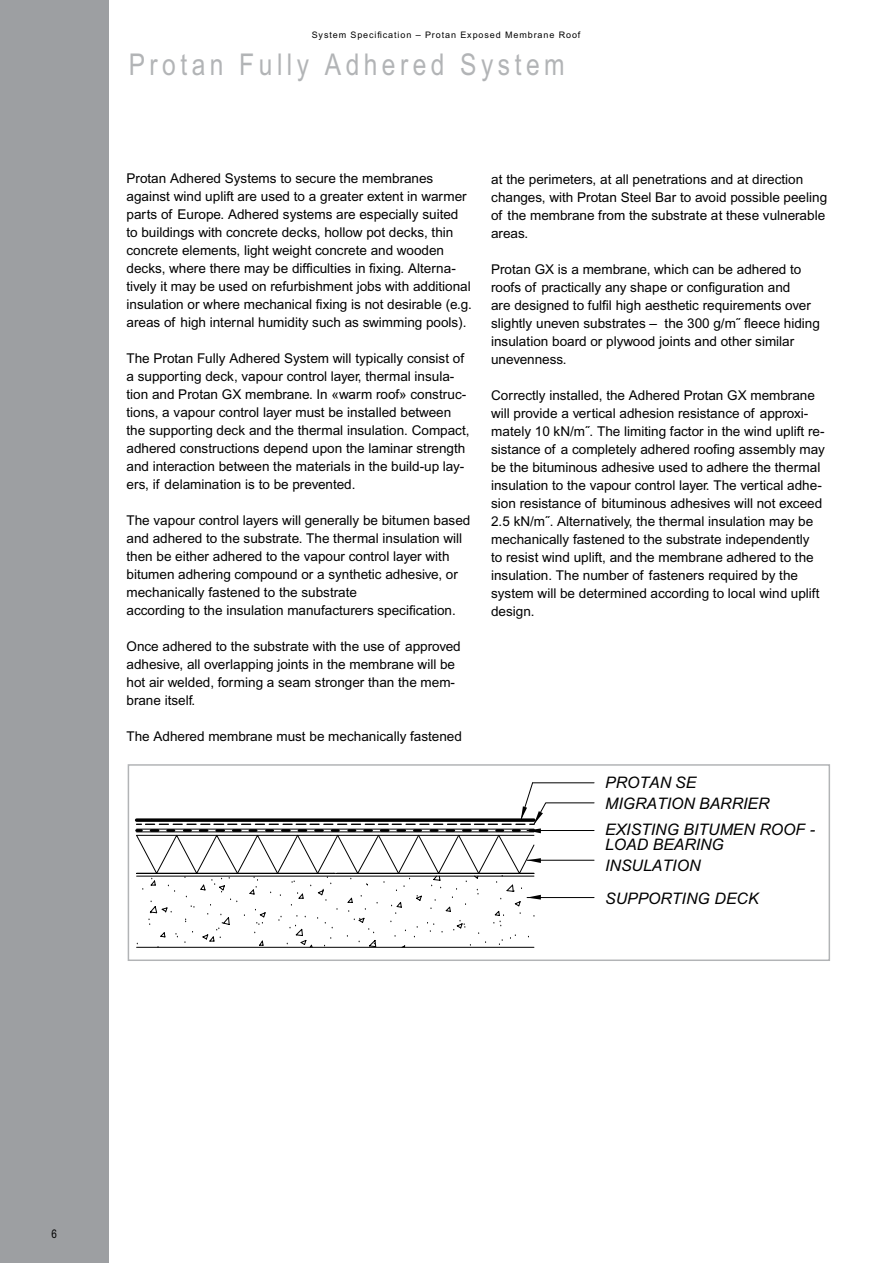
<style>
.page{position:relative;width:893px;height:1263px;background:#fff}
.page>*{position:absolute;margin:0;border:0;box-sizing:border-box;transform-origin:0 0}
.t1{font:30px "Arial Narrow";letter-spacing:.15em;color:#b2b4b6}
.t2{font:italic 15.9px/21.5px "Arial";color:#000}
.t3{font:13.5px/18px "Arial";color:#000}
.t4{font:12px "Arial Narrow";color:#000}
.t5{font:9px "Arial";letter-spacing:.1em;color:#000}
</style>
<div class="page">
<div style="left:0;top:0;width:108px;height:1263px;background:#9d9fa2"></div>
<svg style="left:136px;top:782px;width:459px;height:166px"></svg>
<hr style="left:527px;top:860px;width:67px;height:1px;background:#000">
<hr style="left:527px;top:897px;width:67px;height:1px;background:#000">
<div style="left:128px;top:764px;width:702px;height:197px;border:2px solid #b2b4b6"></div>
<p class="t5" style="left:312px;top:30px;width:270px">System Specification – Protan Exposed Membrane Roof</p>
<h1 class="t1" style="left:129px;top:47px;width:438px">Protan Fully Adhered System</h1>
<p class="t3" style="left:127px;top:169px;width:347px">Protan Adhered Systems to secure the membranes against wind uplift are used to a greater extent in warmer parts of Europe. Adhered systems are especially suited to buildings with concrete decks, hollow pot decks, thin concrete elements, light weight concrete and wooden decks, where there may be difficulties in fixing. Alterna&shy;tively it may be used on refurbishment jobs with additional insulation or where mechanical fixing is not desirable (e.g. areas of high internal humidity such as swimming pools).</p>
<p class="t3" style="left:127px;top:349px;width:345px">The Protan Fully Adhered System will typically consist of a supporting deck, vapour control layer, thermal insula&shy;tion and Protan GX membrane. In «warm roof» construc&shy;tions, a vapour control layer must be installed between the supporting deck and the thermal insulation. Compact, adhered constructions depend upon the laminar strength and interaction between the materials in the build-up lay&shy;ers, if delamination is to be prevented.</p>
<p class="t3" style="left:127px;top:511px;width:345px">The vapour control layers will generally be bitumen based and adhered to the substrate. The thermal insulation will then be either adhered to the vapour control layer with bitumen adhering compound or a synthetic adhesive, or mechanically fastened to the substrate<br>according to the insulation manufacturers specification.</p>
<p class="t3" style="left:127px;top:637px;width:336px">Once adhered to the substrate with the use of approved adhesive, all overlapping joints in the membrane will be hot air welded, forming a seam stronger than the mem&shy;brane itself.</p>
<p class="t3" style="left:127px;top:727px;width:337px">The Adhered membrane must be mechanically fastened</p>
<p class="t3" style="left:491px;top:170px;width:337px">at the perimeters, at all penetrations and at direction changes, with Protan Steel Bar to avoid possible peeling of the membrane from the substrate at these vulnerable areas.</p>
<p class="t3" style="left:491px;top:260px;width:330px">Protan GX is a membrane, which can be adhered to roofs of practically any shape or configuration and<br>are designed to fulfil high aesthetic requirements over slightly uneven substrates – the 300 g/m˝ fleece hiding insulation board or plywood joints and other similar unevenness.</p>
<p class="t3" style="left:491px;top:386px;width:335px">Correctly installed, the Adhered Protan GX membrane will provide a vertical adhesion resistance of approxi&shy;mately 10 kN/m˝. The limiting factor in the wind uplift re&shy;sistance of a completely adhered roofing assembly may be the bituminous adhesive used to adhere the thermal insulation to the vapour control layer. The vertical adhe&shy;sion resistance of bituminous adhesives will not exceed 2.5 kN/m˝. Alternatively, the thermal insulation may be mechanically fastened to the substrate independently<br>to resist wind uplift, and the membrane adhered to the insulation. The number of fasteners required by the system will be determined according to local wind uplift design.</p>
<p class="t2" style="left:605px;top:771px;width:166px">PROTAN SE<br>MIGRATION BARRIER</p>
<p class="t2" style="left:605px;top:834px;width:120px;line-height:20.7px">LOAD BEARING<br>INSULATION</p>
<p class="t2" style="left:605px;top:888px;width:155px">SUPPORTING DECK</p>
<p class="t2" style="left:605px;top:818px;width:211px">EXISTING BITUMEN ROOF -</p>
<p class="t4" style="left:52px;top:1227px;width:7px">6</p>
</div>
